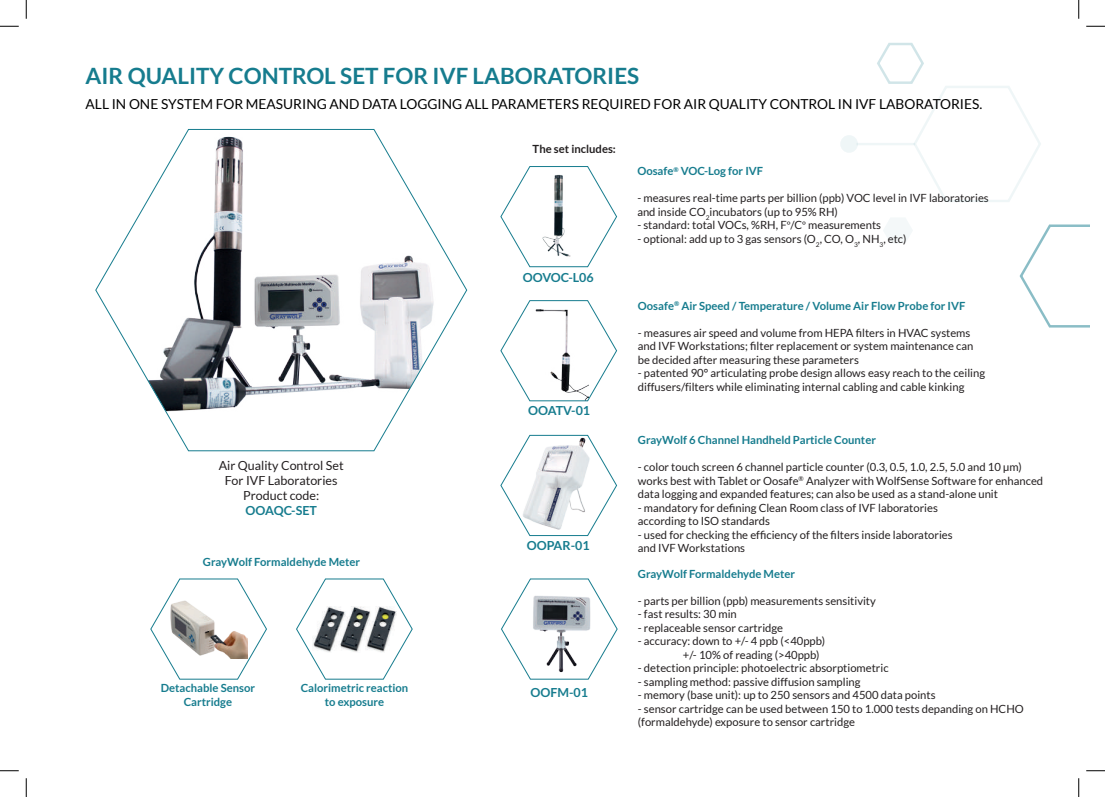
<style>
.page{position:relative;width:1105px;height:797px;background:#fff}
.page>*{position:absolute;margin:0;border:0;box-sizing:border-box;transform-origin:0 0}
.t1{font:700 22.5px "Lato";color:#167c8e}
.t2{font:13.75px "Lato";color:#000001}
.t3{font:12.5px/15px "Lato";color:#231f20;text-align:center}
.t4{font:700 12.5px "Lato";color:#167c8e}
.t5{font:11.25px/13.5px "Lato";color:#231f20}
.t6{font:700 11.25px/13.5px "Lato";color:#167c8e;text-align:center}
.t7{font:700 11.25px "Lato";color:#231f20}
.s1{font-family:"Minion Pro"}
</style>
<div class="page">
<svg style="left:883px;top:218px;width:29px;height:25px"></svg>
<svg style="left:1019px;top:224px;width:70px;height:104px"></svg>
<svg style="left:877px;top:42px;width:164px;height:160px"></svg>
<hr style="left:856px;top:143px;width:59px;height:2px;background:#167c8e">
<div style="left:841px;top:136px;width:16px;height:16px;background:#eff6f7;border-radius:50%"></div>
<div style="left:840px;top:135px;width:18px;height:18px;border:2px solid #167c8e;border-radius:50%"></div>
<svg style="left:95px;top:129px;width:372px;height:322px"></svg>
<svg style="left:501px;top:166px;width:116px;height:101px"></svg>
<svg style="left:501px;top:300px;width:116px;height:101px"></svg>
<svg style="left:501px;top:435px;width:116px;height:101px"></svg>
<svg style="left:151px;top:578px;width:116px;height:101px"></svg>
<img style="left:501px;top:579px;width:116px;height:100px">
<svg style="left:296px;top:578px;width:116px;height:101px"></svg>
<img style="left:312px;top:606px;width:85px;height:46px">
<svg style="left:0;top:25px;width:19px;height:2px"></svg>
<svg style="left:1086px;top:25px;width:19px;height:2px"></svg>
<svg style="left:0;top:770px;width:19px;height:1px"></svg>
<svg style="left:1086px;top:770px;width:19px;height:1px"></svg>
<svg style="left:25px;top:0;width:2px;height:19px"></svg>
<svg style="left:25px;top:778px;width:2px;height:19px"></svg>
<svg style="left:1078px;top:0;width:1px;height:19px"></svg>
<svg style="left:1078px;top:778px;width:1px;height:19px"></svg>
<h1 class="t1" style="left:86px;top:63px;width:555px">AIR QUALITY CONTROL SET FOR IVF LABORATORIES</h1>
<p class="t2" style="left:86px;top:96px;width:898px">ALL IN ONE SYSTEM FOR MEASURING AND DATA LOGGING ALL PARAMETERS REQUIRED FOR AIR QUALITY CONTROL IN IVF LABORATORIES.</p>
<p class="t3" style="left:219px;top:457px;width:126px">Air Quality Control Set<br>For IVF Laboratories<br>Product code:</p>
<p class="t4" style="left:245px;top:503px;width:73px">OOAQC-SET</p>
<p class="t6" style="left:203px;top:554px;width:159px">GrayWolf Formaldehyde Meter</p>
<p class="t6" style="left:161px;top:681px;width:96px">Detachable Sensor<br>Cartridge</p>
<p class="t6" style="left:301px;top:681px;width:109px">Calorimetric reaction to exposure</p>
<p class="t7" style="left:533px;top:142px;width:85px">The set includes:</p>
<p class="t4" style="left:523px;top:270px;width:73px">OOVOC-L06</p>
<p class="t4" style="left:528px;top:403px;width:64px">OOATV-01</p>
<p class="t4" style="left:527px;top:538px;width:64px">OOPAR-01</p>
<p class="t4" style="left:530px;top:685px;width:59px">OOFM-01</p>
<p class="t6" style="left:637px;top:164px;width:127px">Oosafe<sup>®</sup> VOC-Log for IVF</p>
<p class="t5" style="left:637px;top:191px;width:353px">- measures real-time parts per billion (ppb) VOC level in IVF laboratories and inside CO<sub>2</sub>incubators (up to 95% RH)</p>
<p class="t5" style="left:637px;top:218px;width:245px">- standard: total VOCs, %RH, F<span class="s1">°</span>/C<span class="s1">°</span> measurements</p>
<p class="t5" style="left:637px;top:232px;width:271px">- optional: add up to 3 gas sensors (O<sub>2</sub>, CO, O<sub>3</sub>, NH<sub>3</sub>, etc)</p>
<p class="t6" style="left:638px;top:298px;width:329px">Oosafe<sup>®</sup> Air Speed / Temperature / Volume Air Flow Probe for IVF</p>
<p class="t5" style="left:638px;top:326px;width:337px">- measures air speed and volume from HEPA filters in HVAC systems and IVF Workstations; filter replacement or system maintenance can be decided after measuring these parameters</p>
<p class="t5" style="left:638px;top:366px;width:349px">- patented 90° articulating probe design allows easy reach to the ceiling diffusers/filters while eliminating internal cabling and cable kinking</p>
<p class="t6" style="left:638px;top:433px;width:240px">GrayWolf 6 Channel Handheld Particle Counter</p>
<p class="t5" style="left:638px;top:460px;width:407px">- color touch screen 6 channel particle counter (0.3, 0.5, 1.0, 2.5, 5.0 and 10 µm) works best with Tablet or Oosafe<sup>®</sup> Analyzer with WolfSense Software for enhanced data logging and expanded features; can also be used as a stand-alone unit</p>
<p class="t5" style="left:638px;top:500px;width:302px">- mandatory for defining Clean Room class of IVF laboratories according to ISO standards</p>
<p class="t5" style="left:638px;top:527px;width:316px">- used for checking the efficiency of the filters inside laboratories and IVF Workstations</p>
<p class="t6" style="left:638px;top:566px;width:159px">GrayWolf Formaldehyde Meter</p>
<p class="t5" style="left:638px;top:594px;width:240px">- parts per billion (ppb) measurements sensitivity</p>
<p class="t5" style="left:638px;top:607px;width:100px">- fast results: 30 min</p>
<p class="t5" style="left:638px;top:621px;width:147px">- replaceable sensor cartridge</p>
<p class="t5" style="left:683px;top:634px;width:144px;text-indent:-45px">- accuracy: down to +/- 4 ppb (&lt;40ppb) +/- 10% of reading (&gt;40ppb)</p>
<p class="t5" style="left:638px;top:661px;width:252px">- detection principle: photoelectric absorptiometric</p>
<p class="t5" style="left:638px;top:675px;width:224px">- sampling method: passive diffusion sampling</p>
<p class="t5" style="left:638px;top:688px;width:299px">- memory (base unit): up to 250 sensors and 4500 data points</p>
<p class="t5" style="left:638px;top:702px;width:387px">- sensor cartridge can be used between 150 to 1.000 tests depanding on HCHO (formaldehyde) exposure to sensor cartridge</p>
</div>
